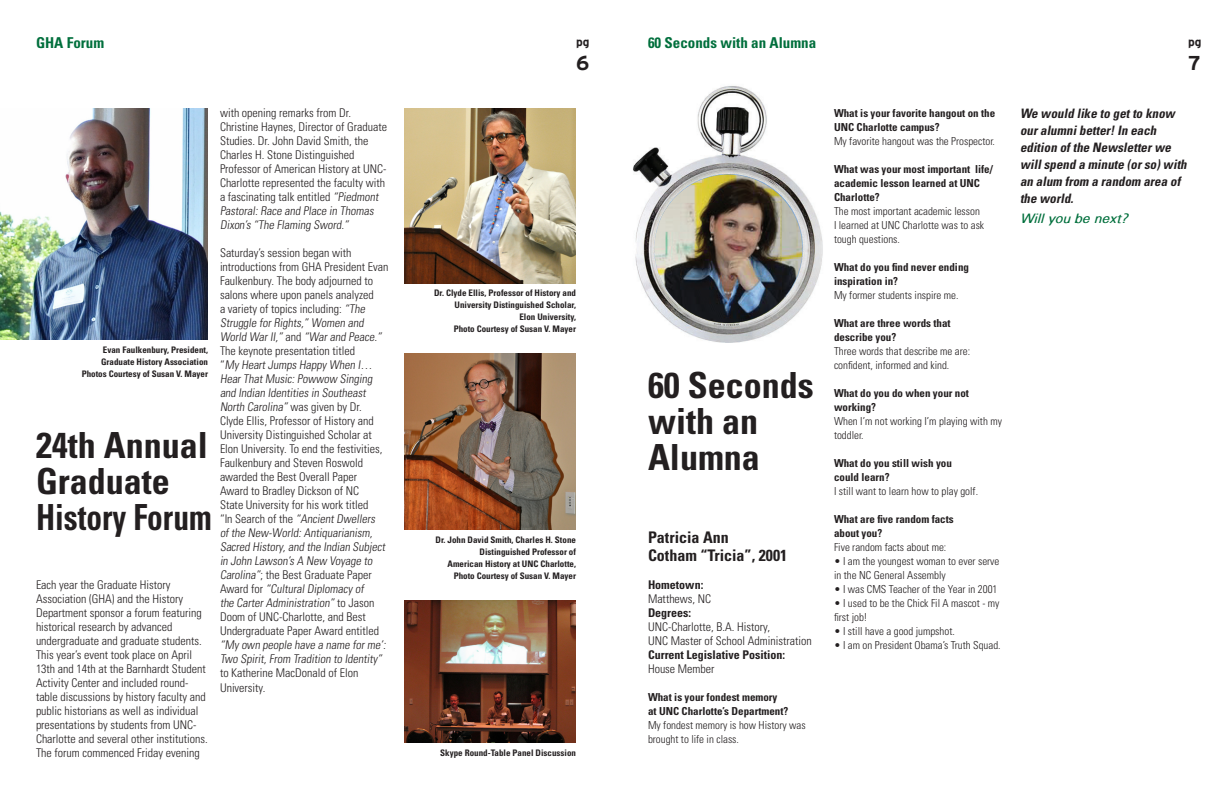
<style>
.page{position:relative;width:1224px;height:792px;background:#fff}
.page>*{position:absolute;margin:0;border:0;box-sizing:border-box;transform-origin:0 0}
.t1{font:700 condensed 36px/36px "Univers";color:#231f20}
.t2{font:700 20px "Interstate";color:#231f20}
.t3{font:700 condensed 16px "Univers";color:#231f20}
.t4{font:700 condensed 15px "Univers";color:#006f3c}
.t5{font:italic 700 condensed 13px/17px "Univers";color:#231f20}
.t6{font:italic 300 13px "Univers";color:#006f3c}
.t7{font:300 condensed 12px/14px "Univers";color:#231f20}
.t8{font:700 condensed 12px "Univers";color:#231f20}
.t9{font:700 12px "Interstate";color:#231f20}
.t10{font:300 condensed 11px/14px "Univers";color:#231f20}
.t11{font:700 condensed 11px/14px "Univers";color:#231f20}
.t12{font:700 condensed 9px/12px "Univers";color:#231f20;text-align:right}
.s1{font-weight:700}
</style>
<div class="page">
<img style="left:633px;top:86px;width:190px;height:257px">
<img style="left:654px;top:175px;width:148px;height:148px;border-radius:74px">
<img style="left:0;top:108px;width:208px;height:231px">
<img style="left:404px;top:600px;width:172px;height:142px">
<img style="left:404px;top:354px;width:172px;height:176px">
<img style="left:404px;top:108px;width:172px;height:176px">
<p class="t4" style="left:36px;top:33px;width:70px">GHA Forum</p>
<p class="t12" style="left:101px;top:344px;width:108px;text-align:left">Evan Faulkenbury, President,<br>Graduate History Association</p>
<p class="t12" style="left:82px;top:368px;width:128px">Photos Courtesy of Susan V. Mayer</p>
<p class="t1" style="left:36px;top:427px;width:173px">24th Annual</p>
<p class="t1" style="left:36px;top:463px;width:177px">Graduate<br>History Forum</p>
<p class="t7" style="left:36px;top:578px;width:173px">Each year the Graduate History Association (GHA) and the History Department sponsor a forum featuring historical research by advanced undergraduate and graduate students.<br>This year’s event took place on April 13th and 14th at the Barnhardt Student Activity Center and included round&shy;table discussions by history faculty and public historians as well as individual presentations by students from UNC-Charlotte and several other institutions.</p>
<p class="t7" style="left:36px;top:746px;width:165px">The forum commenced Friday evening</p>
<p class="t7" style="left:220px;top:106px;width:169px">with opening remarks from Dr.<br>Christine Haynes, Director of Graduate Studies. Dr. John David Smith, the Charles H. Stone Distinguished Professor of American History at UNC-Charlotte represented the faculty with a fascinating talk entitled “Piedmont Pastoral:Race and Place in Thomas Dixon’s “The Flaming Sword.”</p>
<p class="t7" style="left:220px;top:246px;width:170px">Saturday’s session began with introductions from GHA President Evan Faulkenbury. The body adjourned to salons where upon panels analyzed<br>a variety of topics including: “The Struggle forRights,” Women and World WarII,” a n d “Warand Peace.” The keynote presentation titled<br>“ My HeartJumps Happy When I… HearThatMusic:Powwow Singing and Indian Identities in Southeast North Carolina” wa s g i ve n by D r.<br>Clyde Ellis, Professor of History and University Distinguished Scholar at Elon University. To end the festivities, Faulkenbury and Steven Roswold awarded the Best Overall Paper Award to Bradley Dickson of NC<br>State University for his work titled<br>“ I n S e a rc h of t h e “AncientDwellers ofthe New-World:Antiquarianism, Sacred History,and the Indian Subject in John Lawson’s A New Voyage to Carolina”; the Best Graduate Paper Awa rd f o r “CulturalDiplomacy of<br>the CarterAdministration” t o J a s o n Doom of UNC-Charlotte, and Best Undergraduate Paper Award entitled “My own people have a name forme’:<br>Two Spirit,From Tradition to Identity” to Katherine MacDonald of Elon University.</p>
<p class="t9" style="left:576px;top:35px;width:15px">pg</p>
<p class="t4" style="left:648px;top:33px;width:170px">60 Seconds with an Alumna</p>
<p class="t2" style="left:576px;top:51px;width:15px">6</p>
<p class="t12" style="left:434px;top:287px;width:143px">Dr. Clyde Ellis, Professor of History and<br>University Distinguished Scholar,</p>
<p class="t12" style="left:454px;top:311px;width:124px">Elon University,<br>Photo Courtesy of Susan V. Mayer</p>
<p class="t12" style="left:436px;top:533px;width:142px">Dr. John David Smith, Charles H. Stone<br>Distinguished Professor of</p>
<p class="t12" style="left:448px;top:557px;width:130px">American History at UNC Charlotte,</p>
<p class="t12" style="left:454px;top:569px;width:124px">Photo Courtesy of Susan V. Mayer</p>
<p class="t12" style="left:440px;top:747px;width:137px">Skype Round-Table Panel Discussion</p>
<p class="t1" style="left:648px;top:367px;width:167px">60 Seconds with an<br>Alumna</p>
<p class="t3" style="left:648px;top:528px;width:82px">Patricia Ann</p>
<p class="t3" style="left:648px;top:546px;width:141px">Cotham “Tricia”, 2001</p>
<p class="t8" style="left:648px;top:578px;width:57px">Hometown:</p>
<p class="t7" style="left:648px;top:592px;width:65px">Matthews, NC</p>
<p class="t8" style="left:648px;top:606px;width:45px">Degrees:</p>
<p class="t7" style="left:648px;top:620px;width:124px">UNC-Charlotte, B.A. History,</p>
<p class="t7" style="left:648px;top:634px;width:165px">UNC Master of School Administration<br><span class="s1">Current Legislative Position:</span></p>
<p class="t7" style="left:648px;top:662px;width:68px">House Member</p>
<p class="t11" style="left:648px;top:690px;width:131px">What is your fondest memory</p>
<p class="t11" style="left:648px;top:704px;width:142px">at UNC Charlotte’s Department?</p>
<p class="t10" style="left:648px;top:718px;width:159px">My fondest memory is how History was brought to life in class.</p>
<p class="t11" style="left:834px;top:106px;width:163px">What is your favorite hangout on the<br>UNC Charlotte campus?</p>
<p class="t10" style="left:834px;top:134px;width:163px">My favorite hangout was the Prospector.</p>
<p class="t11" style="left:834px;top:162px;width:160px">What was your most important life/ academic lesson learned at UNC<br>Charlotte?</p>
<p class="t10" style="left:834px;top:204px;width:152px">The most important academic lesson<br>I learned at UNC Charlotte was to ask tough questions.</p>
<p class="t11" style="left:834px;top:260px;width:137px">What do you find never ending inspiration in?</p>
<p class="t10" style="left:834px;top:288px;width:126px">My former students inspire me.</p>
<p class="t11" style="left:834px;top:316px;width:118px">What are three words that</p>
<p class="t11" style="left:834px;top:330px;width:64px">describe you?</p>
<p class="t10" style="left:834px;top:344px;width:138px">Three words that describe me are: confident, informed and kind.</p>
<p class="t11" style="left:834px;top:386px;width:137px">What do you do when your not working?</p>
<p class="t10" style="left:834px;top:414px;width:169px">When I’m not working I’m playing with my toddler.</p>
<p class="t11" style="left:834px;top:456px;width:119px">What do you still wish you</p>
<p class="t11" style="left:834px;top:470px;width:57px">could learn?</p>
<p class="t10" style="left:834px;top:484px;width:146px">I still want to learn how to play golf.</p>
<p class="t11" style="left:834px;top:512px;width:121px">What are five random facts</p>
<p class="t11" style="left:834px;top:526px;width:50px">about you?</p>
<p class="t10" style="left:834px;top:540px;width:114px">Five random facts about me:</p>
<p class="t10" style="left:834px;top:554px;width:167px">• I am the youngest woman to ever serve in the NC General Assembly</p>
<p class="t10" style="left:834px;top:582px;width:165px">• I was CMS Teacher of the Year in 2001</p>
<p class="t10" style="left:834px;top:596px;width:167px">• I used to be the Chick Fil A mascot - my first job!</p>
<p class="t10" style="left:834px;top:624px;width:122px">• I still have a good jumpshot.</p>
<p class="t10" style="left:834px;top:638px;width:168px">• I am on President Obama’s Truth Squad.</p>
<p class="t9" style="left:1188px;top:35px;width:15px">pg</p>
<p class="t2" style="left:1188px;top:51px;width:14px">7</p>
<p class="t5" style="left:1020px;top:105px;width:171px">We would like to getto know ouralumnibetter!In each edition ofthe Newsletterwe willspend a minute (orso)with an alum from a random area of the world.</p>
<p class="t6" style="left:1020px;top:211px;width:109px">Will you be next?</p>
</div>
